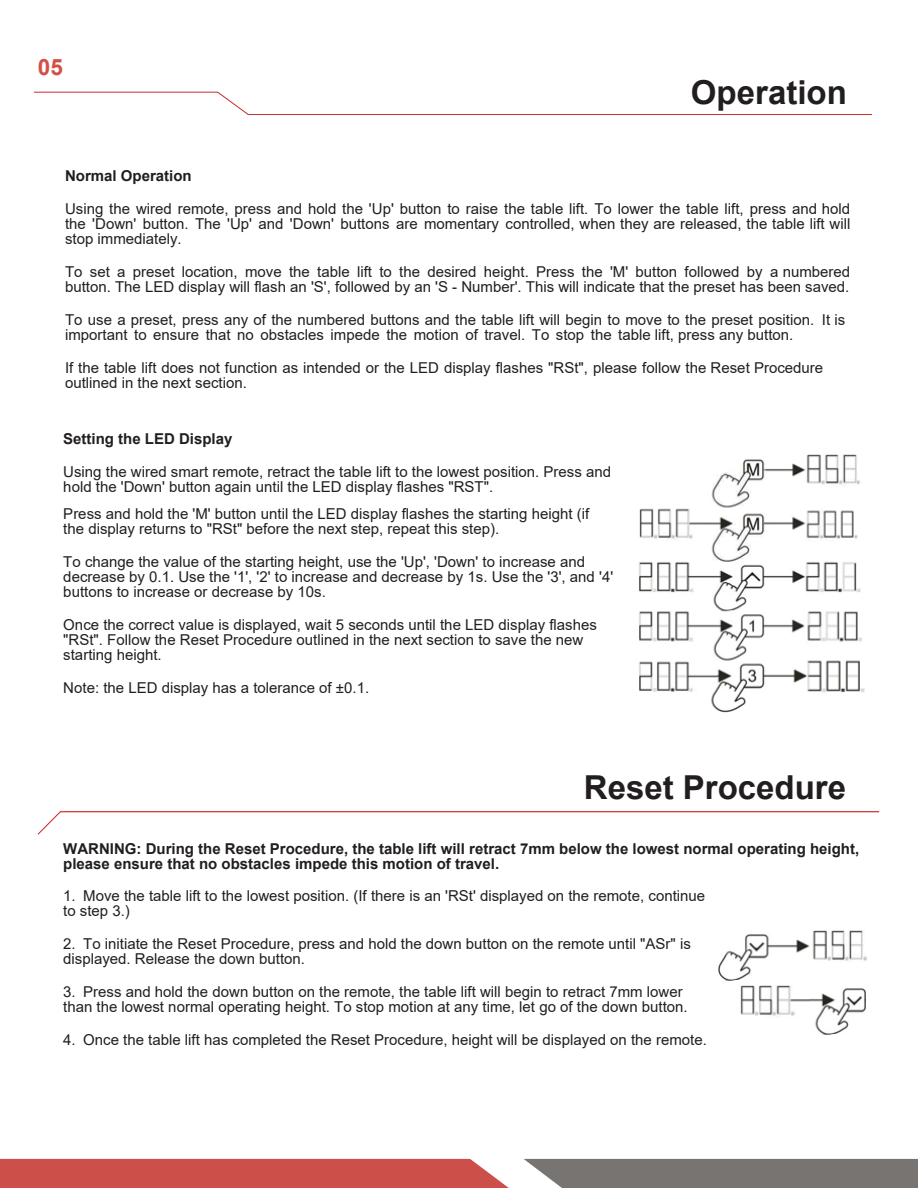
<style>
.page{position:relative;width:918px;height:1188px;background:#fff}
.page>*{position:absolute;margin:0;border:0;box-sizing:border-box;transform-origin:0 0}
.t1{font:700 33px "Arial";color:#221e1f}
.t2{font:700 33px "Arial";color:#221e1f}
.t3{font:700 22.5px "Arial";color:#d45047}
.t4{font:15px/15px "Arial";color:#221e1f}
.t5{font:15px/15px "Arial";color:#221e1f}
.t6{font:700 15px/15px "Arial";color:#221e1f}
.s1{font-style:inherit}
</style>
<div class="page">
<img style="left:639px;top:454px;width:226px;height:259px">
<svg style="left:37px;top:811px;width:843px;height:24px"></svg>
<img style="left:718px;top:930px;width:149px;height:104px">
<svg style="left:0;top:1159px;width:918px;height:29px"></svg>
<svg style="left:33px;top:91px;width:840px;height:24px"></svg>
<h2 class="t3" style="left:38px;top:52px;width:27px">05</h2>
<h1 class="t2" style="left:691px;top:69px;width:157px">Operation</h1>
<p class="t6" style="left:65px;top:168px;width:128px">Normal Operation</p>
<p class="t5" style="left:65px;top:201px;width:787px;text-align:justify">Using the wired remote, press and hold the <span class="s1">'U</span>p<span class="s1">'</span> button to raise the table lift. To lower the table lift, press and hold the <span class="s1">'D</span>own<span class="s1">'</span> button. The <span class="s1">'U</span>p<span class="s1">'</span> and <span class="s1">'D</span>own<span class="s1">'</span> buttons are momentary controlled, when they are released, the table lift will stop immediately.</p>
<p class="t5" style="left:65px;top:264px;width:787px">To set a preset location, move the table lift to the desired height. Press the 'M' button followed by a numbered button. The LED display will flash an 'S', followed by an 'S - Number'. This will indicate that the preset has been saved.</p>
<p class="t5" style="left:65px;top:312px;width:782px">To use a preset, press any of the numbered buttons and the table lift will begin to move to the preset <span class="s1">position</span>. It is important to ensure that no obstacles impede the motion of travel. To stop the table lift, press any button.</p>
<p class="t5" style="left:65px;top:360px;width:760px">If the table lift does not function as intended or the LED display flashes <span class="s1">"</span>RSt<span class="s1">"</span>, please follow the Reset Procedure outlined in the next section.</p>
<p class="t6" style="left:63px;top:432px;width:171px">Setting the LED Display</p>
<p class="t5" style="left:63px;top:464px;width:549px">Using the wired smart remote, retract the table lift to the lowest position. Press and hold the 'Down' button again until the LED display flashes "RST".</p>
<p class="t4" style="left:63px;top:506px;width:527px">Press and hold the 'M' button until the LED display flashes the starting height (if the display returns to "RSt" before the next step, repeat this step).</p>
<p class="t4" style="left:63px;top:554px;width:551px">To change the value of the starting height, use the 'Up', 'Down' to increase and decrease by 0.1. Use the '1', '2' to increase and decrease by 1s. Use the '3', and '4' buttons to increase or decrease by 10s.</p>
<p class="t4" style="left:63px;top:617px;width:535px">Once the correct value is displayed, wait 5 seconds until the LED display flashes "RSt". Follow the Reset Procedure outlined in the next section to save the new starting height.</p>
<p class="t4" style="left:63px;top:680px;width:307px">Note: the LED display has a tolerance of ±0.1.</p>
<h1 class="t1" style="left:584px;top:764px;width:264px">Reset Procedure</h1>
<p class="t6" style="left:63px;top:841px;width:798px">WARNING: During the Reset Procedure, the table lift will retract 7mm below the lowest normal operating height, please ensure that no obstacles impede this motion of travel.</p>
<p class="t4" style="left:63px;top:888px;width:644px"><span class="s1">1.</span> Move the table lift to the lowest position. (If there is an <span class="s1">'RSt'</span> displayed on the remote, continue to step 3.)</p>
<p class="t4" style="left:63px;top:936px;width:629px"><span class="s1">2.</span> To initiate the Reset Procedure, press and hold the down button on the remote until "ASr" is displayed. Release the down button.</p>
<p class="t4" style="left:63px;top:984px;width:626px"><span class="s1">3.</span> Press and hold the down button on the remote, the table lift will begin to retract 7mm lower than the lowest normal operating height. To stop motion at any time, let go of the down button.</p>
<p class="t4" style="left:63px;top:1032px;width:645px"><span class="s1">4.</span> Once the table lift has completed the Reset Procedure, height will be displayed on the remote.</p>
</div>
